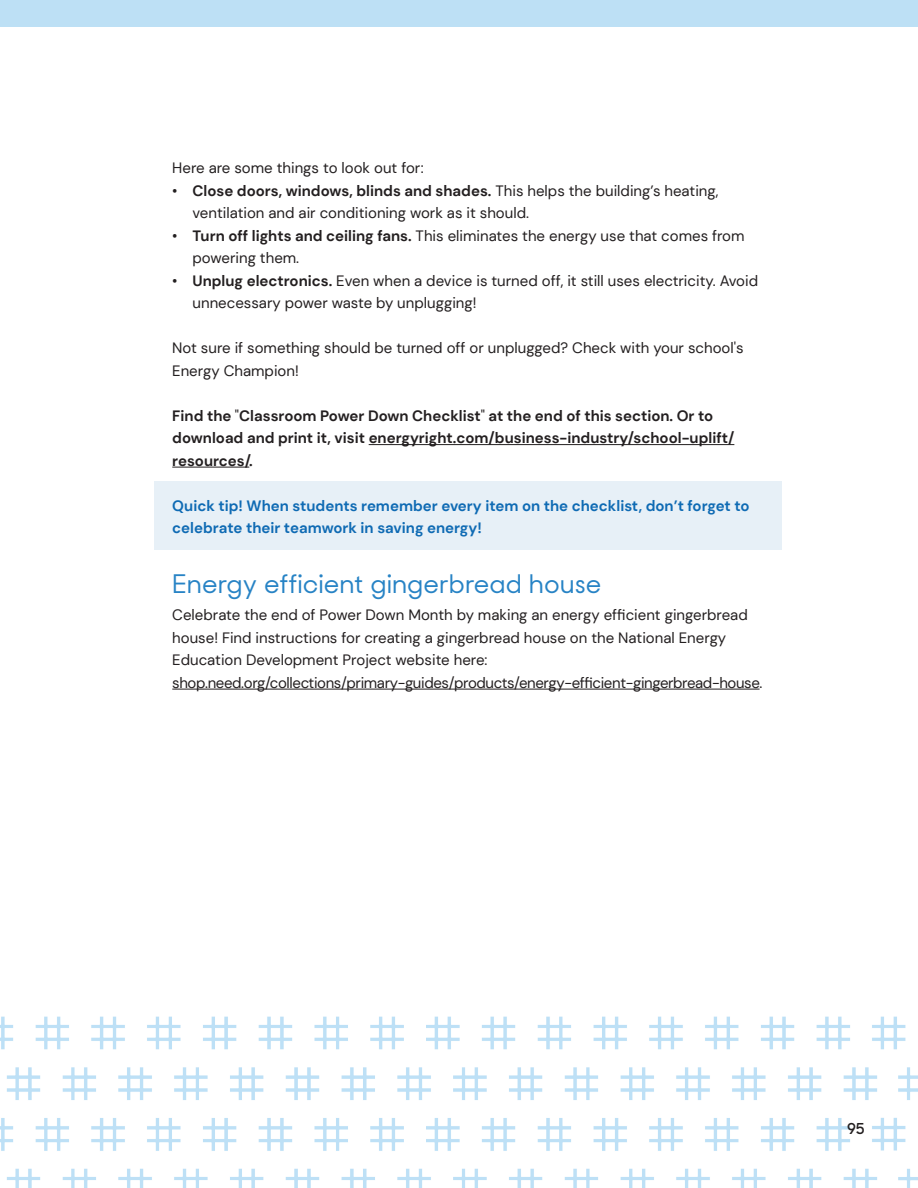
<style>
.page{position:relative;width:918px;height:1188px;background:#fff}
.page>*{position:absolute;margin:0;border:0;box-sizing:border-box;transform-origin:0 0}
.Subheader{font:500 25.5px "Sharp Sans Display No 2";color:#2783c5}
.Body_Copy_Reg{font:15px/22.5px "DM Sans";color:#231f20}
.Body_Copy_Reg-2{font:700 15px/22.5px "DM Sans";color:#231f20}
.Body_Copy_Reg-3{font:700 15px/22.5px "DM Sans";color:#0f6bb4}
.t1{font:600 15px "Sharp Sans Display No 1";color:#231f20}
.s1{font-weight:700}
.s2{font-weight:400}
</style>
<div class="page">
<img style="left:0;top:444px;width:918px;height:744px">
<div style="left:0;top:0;width:918px;height:27px;background:#bde0f5"></div>
<hr style="left:369px;top:444px;width:365px;height:1px;background:#231f20">
<hr style="left:172px;top:467px;width:77px;height:1px;background:#231f20">
<hr style="left:172px;top:689px;width:588px;height:1px;background:#231f20">
<div style="left:154px;top:481px;width:627px;height:69px;background:#e7f0f7"></div>
<p class="Body_Copy_Reg" style="left:172px;top:157px;width:253px">Here are some things to look out for:</p>
<p class="Body_Copy_Reg" style="left:193px;top:179px;width:527px;text-indent:-20px">• <span class="s1">Close doors, windows, blinds and shades.</span> This helps the building’s heating, ventilation and air conditioning work as it should.</p>
<p class="Body_Copy_Reg" style="left:193px;top:224px;width:554px;text-indent:-20px">• <span class="s1">Turn off lights and ceiling fans.</span> This eliminates the energy use that comes from powering them.</p>
<p class="Body_Copy_Reg" style="left:193px;top:269px;width:567px;text-indent:-20px">• <span class="s1">Unplug electronics.</span> Even when a device is turned off, it still uses electricity. Avoid unnecessary power waste by unplugging!</p>
<p class="Body_Copy_Reg" style="left:172px;top:337px;width:573px">Not sure if something should be turned off or unplugged? Check with your school's<br>Energy Champion!</p>
<p class="Body_Copy_Reg-2" style="left:172px;top:404px;width:564px">Find the <span class="s2">"</span>Classroom Power Down Checklist<span class="s2">"</span> at the end of this section. Or to download and print it, visit energyright.com/business-industry/school-uplift/ resources/.</p>
<p class="Body_Copy_Reg-3" style="left:172px;top:494px;width:579px">Quick tip! When students remember every item on the checklist, don’t forget to celebrate their teamwork in saving energy!</p>
<p class="Subheader" style="left:172px;top:563px;width:431px">Energy efficient gingerbread house</p>
<p class="Body_Copy_Reg" style="left:172px;top:604px;width:592px">Celebrate the end of Power Down Month by making an energy efficient gingerbread house! Find instructions for creating a gingerbread house on the National Energy Education Development Project website here: shop.need.org/collections/primary-guides/products/energy-efficient-gingerbread-house.</p>
<p class="t1" style="left:847px;top:1117px;width:19px">95</p>
</div>
